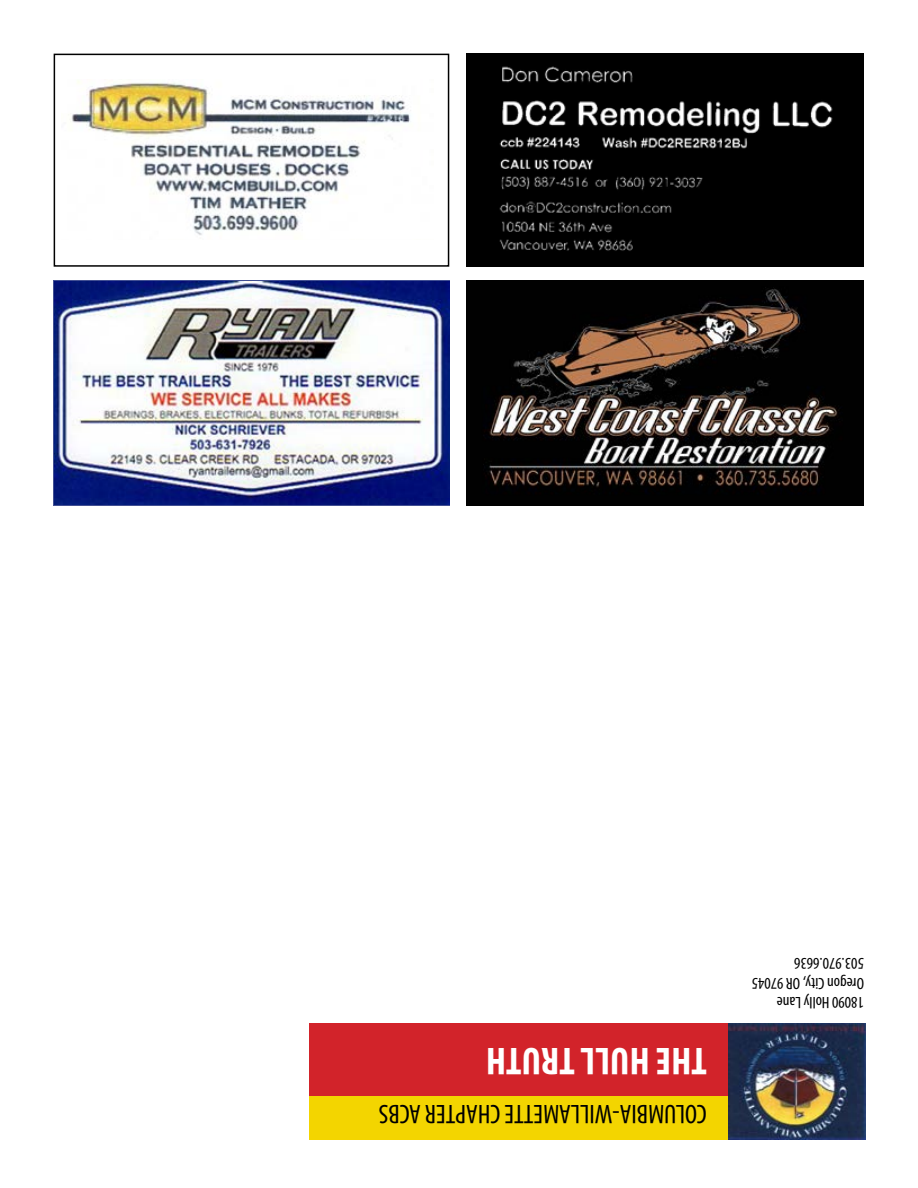
<style>
.page{position:relative;width:918px;height:1188px;background:#fff}
.page>*{position:absolute;margin:0;border:0;box-sizing:border-box;transform-origin:0 0}
.t1{font:700 condensed 39px "Myriad Pro";color:#fff}
.t2{font:condensed 27px "Myriad Pro";color:#000}
.t3{font:condensed 16.5px/19.8px "Myriad Pro";color:#000}
</style>
<div class="page">
<img style="left:728px;top:1024px;width:137px;height:115px">
<div style="left:309px;top:1096px;width:419px;height:43px;background:#f3d500"></div>
<div style="left:309px;top:1024px;width:419px;height:72px;background:#d2232a"></div>
<img style="left:467px;top:54px;width:396px;height:213px">
<div style="left:53px;top:280px;width:396px;height:226px;background:linear-gradient(to right,#041d7c,#031073)"></div>
<img style="left:54px;top:282px;width:395px;height:222px">
<img style="left:70px;top:80px;width:340px;height:155px">
<div style="left:54px;top:54px;width:395px;height:213px;border:2px solid #000"></div>
<img style="left:467px;top:280px;width:397px;height:226px">
<h1 class="t1" style="left:707px;top:1085px;width:222px;rotate:-180deg">THE HULL TRUTH</h1>
<h2 class="t2" style="left:707px;top:1130px;width:329px;rotate:-180deg">COLUMBIA-WILLAMETTE CHAPTER ACBS</h2>
<p class="t3" style="left:864px;top:1013px;width:114px;rotate:-180deg">18090 Holly Lane<br>Oregon City, OR 97045<br>503.970.6636</p>
</div>
